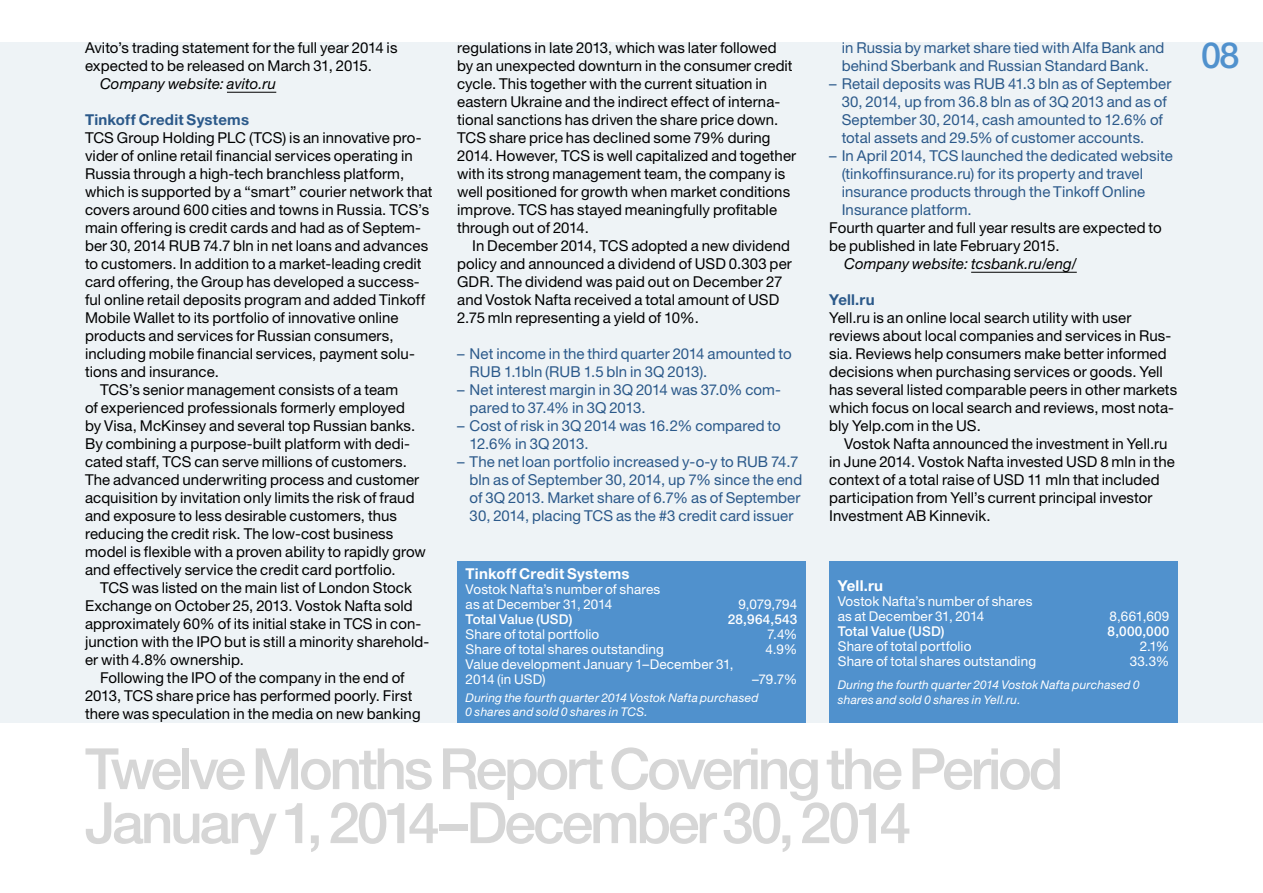
<style>
.page{position:relative;width:1263px;height:893px;background:#fff}
.page>*{position:absolute;margin:0;border:0;box-sizing:border-box;transform-origin:0 0}
.t1{font:500 57px/54px "Helvetica Neue LT Std";letter-spacing:-.06em;color:#d6d6d6}
.t2{font:500 36px "Helvetica Neue LT Std";color:#5091cd}
.t3{font:15px/18px "Helvetica Neue LT Std";letter-spacing:.005em;color:#000}
.t4{font:15px/18px "Helvetica Neue LT Std";letter-spacing:.005em;color:#2b598a}
.t5{font:italic 15px "Helvetica Neue LT Std";letter-spacing:.01em;color:#000}
.t6{font:700 15px "Helvetica Neue LT Std";letter-spacing:.015em;color:#2b598a}
.t7{font:700 15px "Helvetica Neue LT Std";letter-spacing:.015em;color:#fff}
.t8{font:13.5px/15px "Helvetica Neue LT Std";letter-spacing:.01em;color:#fff}
.t9{font:500 13.5px "Helvetica Neue LT Std";letter-spacing:.015em;color:#fff}
.t10{font:italic 12px/13.5px "Helvetica Neue LT Std";letter-spacing:.02em;color:#fff}
</style>
<div class="page">
<div style="left:0;top:43px;width:1263px;height:680px;background:#eef3f6"></div>
<hr style="left:227px;top:92px;width:49px;height:1px;background:#000">
<hr style="left:971px;top:272px;width:106px;height:1px;background:#000">
<div style="left:457px;top:561px;width:349px;height:162px;background:#5091cd"></div>
<div style="left:829px;top:561px;width:349px;height:162px;background:#5091cd"></div>
<p class="t3" style="left:85px;top:39px;width:314px">Avito’s trading statement for the full year 2014 is expected to be released on March 31, 2015.</p>
<p class="t5" style="left:100px;top:75px;width:178px">Company website: avito.ru</p>
<p class="t6" style="left:85px;top:111px;width:166px">Tinkoff Credit Systems</p>
<p class="t3" style="left:85px;top:129px;width:338px">TCS Group Holding PLC (TCS) is an innovative pro-</p>
<p class="t3" style="left:85px;top:147px;width:329px">vider of online retail financial services operating in</p>
<p class="t3" style="left:85px;top:165px;width:321px">Russia through a high-tech branchless platform,</p>
<p class="t3" style="left:85px;top:183px;width:349px">which is supported by a “smart” courier network that</p>
<p class="t3" style="left:85px;top:201px;width:346px">covers around 600 cities and towns in Russia. TCS’s</p>
<p class="t3" style="left:85px;top:219px;width:338px">main offering is credit cards and had as of Septem-</p>
<p class="t3" style="left:85px;top:237px;width:345px">ber 30, 2014 RUB 74.7 bln in net loans and advances</p>
<p class="t3" style="left:85px;top:255px;width:338px">to customers. In addition to a market-leading credit</p>
<p class="t3" style="left:85px;top:273px;width:336px">card offering, the Group has developed a success-</p>
<p class="t3" style="left:85px;top:291px;width:342px">ful online retail deposits program and added Tinkoff</p>
<p class="t3" style="left:85px;top:309px;width:315px">Mobile Wallet to its portfolio of innovative online</p>
<p class="t3" style="left:85px;top:327px;width:310px">products and services for Russian consumers,</p>
<p class="t3" style="left:85px;top:345px;width:331px">including mobile financial services, payment solu-</p>
<p class="t3" style="left:85px;top:363px;width:135px">tions and insurance.</p>
<p class="t3" style="left:100px;top:381px;width:300px">TCS’s senior management consists of a team</p>
<p class="t3" style="left:85px;top:399px;width:321px">of experienced professionals formerly employed</p>
<p class="t3" style="left:85px;top:417px;width:332px">by Visa, McKinsey and several top Russian banks.</p>
<p class="t3" style="left:85px;top:435px;width:326px">By combining a purpose-built platform with dedi-</p>
<p class="t3" style="left:85px;top:453px;width:323px">cated staff, TCS can serve millions of customers.</p>
<p class="t3" style="left:85px;top:471px;width:336px">The advanced underwriting process and customer</p>
<p class="t3" style="left:85px;top:489px;width:331px">acquisition by invitation only limits the risk of fraud</p>
<p class="t3" style="left:85px;top:507px;width:313px">and exposure to less desirable customers, thus</p>
<p class="t3" style="left:85px;top:525px;width:310px">reducing the credit risk. The low-cost business</p>
<p class="t3" style="left:85px;top:543px;width:342px">model is flexible with a proven ability to rapidly grow</p>
<p class="t3" style="left:85px;top:561px;width:312px">and effectively service the credit card portfolio.</p>
<p class="t3" style="left:100px;top:579px;width:313px">TCS was listed on the main list of London Stock</p>
<p class="t3" style="left:85px;top:597px;width:329px">Exchange on October 25, 2013. Vostok Nafta sold</p>
<p class="t3" style="left:85px;top:615px;width:338px">approximately 60% of its initial stake in TCS in con-</p>
<p class="t3" style="left:85px;top:633px;width:346px">junction with the IPO but is still a minority sharehold-</p>
<p class="t3" style="left:85px;top:651px;width:161px">er with 4.8% ownership.</p>
<p class="t3" style="left:100px;top:669px;width:306px">Following the IPO of the company in the end of</p>
<p class="t3" style="left:85px;top:687px;width:329px">2013, TCS share price has performed poorly. First</p>
<p class="t3" style="left:85px;top:705px;width:337px">there was speculation in the media on new banking</p>
<p class="t3" style="left:457px;top:39px;width:341px">regulations in late 2013, which was later followed by an unexpected downturn in the consumer credit cycle. This together with the current situation in eastern Ukraine and the indirect effect of interna&shy;tional sanctions has driven the share price down.<br>TCS share price has declined some 79% during 2014. However, TCS is well capitalized and together with its strong management team, the company is well positioned for growth when market conditions improve. TCS has stayed meaningfully profitable through out of 2014.</p>
<p class="t3" style="left:457px;top:237px;width:336px;text-indent:15px">In December 2014, TCS adopted a new dividend policy and announced a dividend of USD 0.303 per GDR. The dividend was paid out on December 27 and Vostok Nafta received a total amount of USD 2.75 mln representing a yield of 10%.</p>
<p class="t4" style="left:470px;top:345px;width:324px;text-indent:-12px">– Net income in the third quarter 2014 amounted to<br>RUB 1.1bln (RUB 1.5 bln in 3Q 2013).</p>
<p class="t4" style="left:470px;top:381px;width:313px;text-indent:-12px">– Net interest margin in 3Q 2014 was 37.0% com&shy;pared to 37.4% in 3Q 2013.</p>
<p class="t4" style="left:470px;top:417px;width:313px;text-indent:-12px">– Cost of risk in 3Q 2014 was 16.2% compared to<br>12.6% in 3Q 2013.</p>
<p class="t4" style="left:470px;top:453px;width:334px;text-indent:-12px">– The net loan portfolio increased y-o-y to RUB 74.7 bln as of September 30, 2014, up 7% since the end of 3Q 2013. Market share of 6.7% as of September 30, 2014, placing TCS as the #3 credit card issuer</p>
<p class="t7" style="left:466px;top:565px;width:166px">Tinkoff Credit Systems</p>
<p class="t8" style="left:466px;top:582px;width:196px">Vostok Nafta’s number of shares as at December 31, 2014</p>
<p class="t8" style="left:738px;top:597px;width:60px">9,079,794</p>
<p class="t9" style="left:466px;top:611px;width:108px">Total Value (USD)</p>
<p class="t9" style="left:728px;top:611px;width:71px">28,964,543</p>
<p class="t8" style="left:466px;top:627px;width:135px">Share of total portfolio</p>
<p class="t8" style="left:767px;top:627px;width:32px">7.4%</p>
<p class="t8" style="left:466px;top:642px;width:200px">Share of total shares outstanding</p>
<p class="t8" style="left:765px;top:642px;width:33px">4.9%</p>
<p class="t8" style="left:466px;top:657px;width:270px">Value development January 1–December 31,<br>2014 (in USD)</p>
<p class="t8" style="left:752px;top:672px;width:47px">–79.7%</p>
<p class="t10" style="left:466px;top:691px;width:294px">During the fourth quarter 2014 Vostok Nafta purchased<br>0 shares and sold 0 shares in TCS.</p>
<p class="t4" style="left:842px;top:39px;width:324px">in Russia by market share tied with Alfa Bank and behind Sberbank and Russian Standard Bank.</p>
<p class="t4" style="left:842px;top:75px;width:331px;text-indent:-12px">– Retail deposits was RUB 41.3 bln as of September 30, 2014, up from 36.8 bln as of 3Q 2013 and as of September 30, 2014, cash amounted to 12.6% of total assets and 29.5% of customer accounts.</p>
<p class="t4" style="left:842px;top:147px;width:332px;text-indent:-12px">– In April 2014, TCS launched the dedicated website (tinkoffinsurance.ru) for its property and travel insurance products through the Tinkoff Online Insurance platform.</p>
<p class="t3" style="left:829px;top:219px;width:334px">Fourth quarter and full year results are expected to be published in late February 2015.</p>
<p class="t5" style="left:844px;top:255px;width:234px">Company website: tcsbank.ru/eng/</p>
<p class="t6" style="left:829px;top:291px;width:47px">Yell.ru</p>
<p class="t3" style="left:829px;top:309px;width:349px">Yell.ru is an online local search utility with user reviews about local companies and services in Rus&shy;sia. Reviews help consumers make better informed decisions when purchasing services or goods. Yell has several listed comparable peers in other markets which focus on local search and reviews, most nota&shy;bly Yelp.com in the US.</p>
<p class="t3" style="left:829px;top:435px;width:347px;text-indent:15px">Vostok Nafta announced the investment in Yell.ru in June 2014. Vostok Nafta invested USD 8 mln in the context of a total raise of USD 11 mln that included participation from Yell’s current principal investor Investment AB Kinnevik.</p>
<p class="t7" style="left:838px;top:577px;width:47px">Yell.ru</p>
<p class="t8" style="left:838px;top:594px;width:196px">Vostok Nafta’s number of shares as at December 31, 2014</p>
<p class="t8" style="left:1110px;top:609px;width:61px">8,661,609</p>
<p class="t9" style="left:838px;top:623px;width:108px">Total Value (USD)</p>
<p class="t9" style="left:1108px;top:623px;width:63px">8,000,000</p>
<p class="t8" style="left:838px;top:639px;width:135px">Share of total portfolio</p>
<p class="t8" style="left:1140px;top:639px;width:31px">2.1%</p>
<p class="t8" style="left:838px;top:654px;width:200px">Share of total shares outstanding</p>
<p class="t8" style="left:1130px;top:654px;width:41px">33.3%</p>
<p class="t10" style="left:838px;top:677px;width:303px;line-height:15px">During the fourth quarter 2014 Vostok Nafta purchased 0 shares and sold 0 shares in Yell.ru.</p>
<h1 class="t1" style="left:85px;top:741px;width:980px">Twelve Months Report Covering the Period<br>January 1, 2014–December 30, 2014</h1>
<h2 class="t2" style="left:1201px;top:34px;width:40px">08</h2>
</div>
